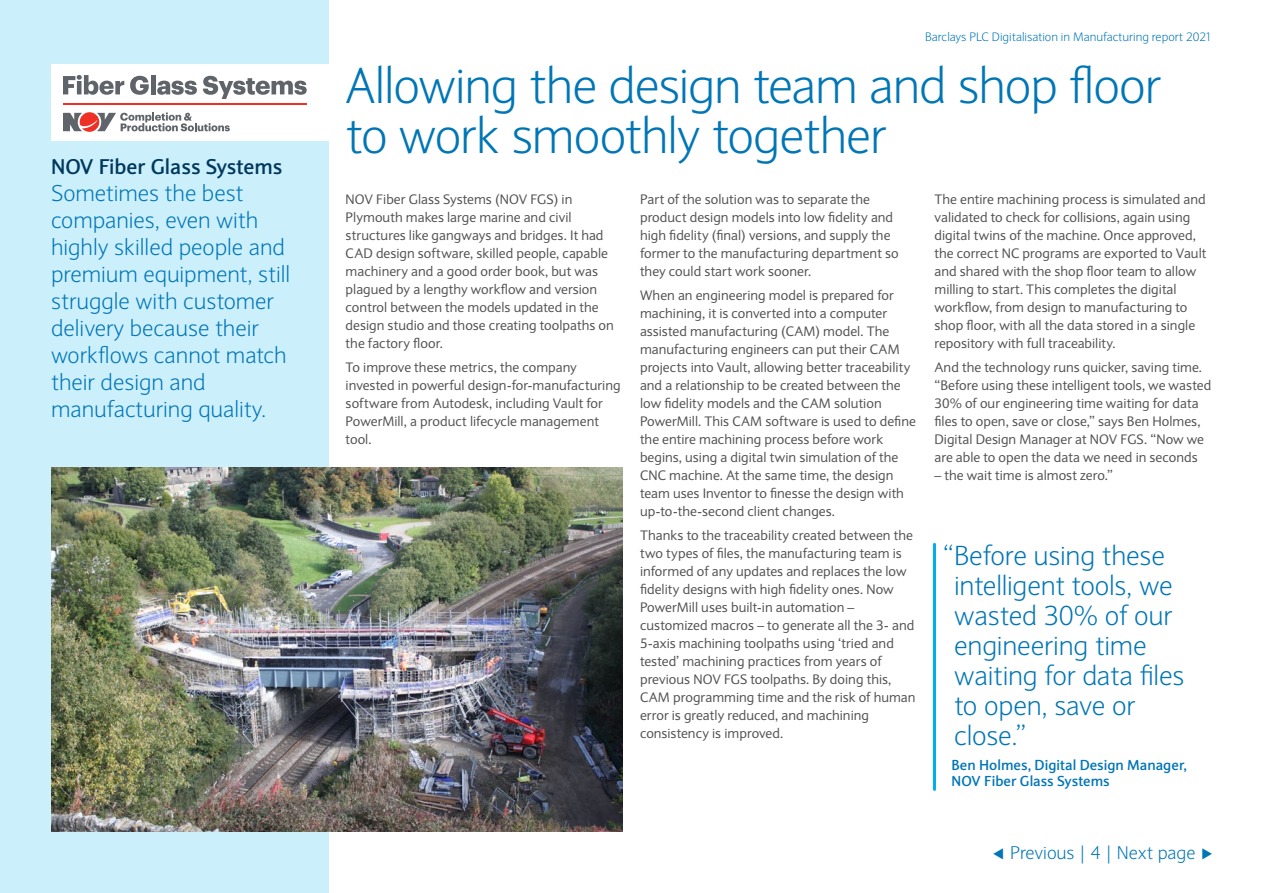
<style>
.page{position:relative;width:1263px;height:893px;background:#fff}
.page>*{position:absolute;margin:0;border:0;box-sizing:border-box;transform-origin:0 0}
.t1{font:300 49.5px/50.2px "Expert Sans";letter-spacing:-.02em;color:#0076b6}
.BigQuote{font:300 27px/30px "Expert Sans";letter-spacing:-.005em;color:#0076b6}
.Client_CS_Title_body{font:300 22.5px/27px "Expert Sans";color:#0076b6}
.Client_CS_Title{font:700 21px "Expert Sans";color:#00395d}
.t2{font:300 18px "Expert Sans";letter-spacing:-.005em;color:#0076b6}
.t3{font:700 14.25px/16.5px "Expert Sans";color:#0076b6}
.SR_Body{font:13.5px/18px "Expert Sans";letter-spacing:.005em;color:#515151}
.t4{font:300 12px "Expert Sans";color:#0076b6}
.s1{font-family:"Proxima Nova";font-weight:400}
</style>
<div class="page">
<div style="left:0;top:0;width:329px;height:893px;background:#cceffc"></div>
<img style="left:51px;top:468px;width:572px;height:363px">
<div style="left:51px;top:64px;width:277px;height:76px;background:#fff"></div>
<hr style="left:63px;top:103px;width:243px;height:2px;background:#ee3124">
<svg style="left:63px;top:112px;width:167px;height:20px"></svg>
<svg style="left:63px;top:75px;width:61px;height:20px"></svg>
<svg style="left:130px;top:76px;width:19px;height:19px"></svg>
<hr style="left:151px;top:75px;width:4px;height:19px;background:#5f636a">
<svg style="left:157px;top:81px;width:40px;height:14px"></svg>
<svg style="left:203px;top:76px;width:104px;height:23px"></svg>
<hr style="left:933px;top:544px;width:3px;height:245px;background:#00aeef">
<h3 class="Client_CS_Title" style="left:51px;top:153px;width:233px">NOV Fiber Glass Systems</h3>
<p class="Client_CS_Title_body" style="left:51px;top:180px;width:241px">Sometimes the best companies, even with highly skilled people and premium equipment, still struggle with customer delivery because their workflows cannot match their design and manufacturing quality.</p>
<p class="t4" style="left:925px;top:30px;width:289px">Barclays PLC Digitalisation in Manufacturing report 2021</p>
<h1 class="t1" style="left:345px;top:60px;width:817px">Allowing the design team and shop floor to work smoothly together</h1>
<p class="SR_Body" style="left:346px;top:190px;width:270px">NOV Fiber Glass Systems (NOV FGS) in Plymouth makes large marine and civil structures like gangways and bridges. It had CAD design software, skilled people, capable machinery and a good order book, but was plagued by a lengthy workflow and version control between the models updated in the design studio and those creating toolpaths on the factory floor.</p>
<p class="SR_Body" style="left:346px;top:358px;width:276px">To improve these metrics, the company invested in powerful design-for-manufacturing software from Autodesk, including Vault for PowerMill, a product lifecycle management tool.</p>
<p class="SR_Body" style="left:640px;top:190px;width:260px">Part of the solution was to separate the product design models into low fidelity and high fidelity (final) versions, and supply the former to the manufacturing department so they could start work sooner.</p>
<p class="SR_Body" style="left:640px;top:286px;width:277px">When an engineering model is prepared for machining, it is converted into a computer assisted manufacturing (CAM) model. The manufacturing engineers can put their CAM projects into Vault, allowing better traceability and a relationship to be created between the low fidelity models and the CAM solution PowerMill. This CAM software is used to define the entire machining process before work begins, using a digital twin simulation of the CNC machine. At the same time, the design team uses Inventor to finesse the design with up-to-the-second client changes.</p>
<p class="SR_Body" style="left:640px;top:526px;width:277px">Thanks to the traceability created between the two types of files, the manufacturing team is informed of any updates and replaces the low fidelity designs with high fidelity ones. Now PowerMill uses built-in automation – customized macros – to generate all the 3- and 5-axis machining toolpaths using ‘tried and tested’ machining practices from years of previous NOV FGS toolpaths. By doing this, CAM programming time and the risk of human error is greatly reduced, and machining consistency is improved.</p>
<p class="SR_Body" style="left:934px;top:190px;width:273px">The entire machining process is simulated and validated to check for collisions, again using digital twins of the machine. Once approved, the correct NC programs are exported to Vault and shared with the shop floor team to allow milling to start. This completes the digital workflow, from design to manufacturing to shop floor, with all the data stored in a single repository with full traceability.</p>
<p class="SR_Body" style="left:934px;top:358px;width:278px">And the technology runs quicker, saving time. “Before using these intelligent tools, we wasted 30% of our engineering time waiting for data files to open, save or close,” says Ben Holmes, Digital Design Manager at NOV FGS. “Now we are able to open the data we need in seconds</p>
<p class="SR_Body" style="left:934px;top:466px;width:180px">– the wait time is almost zero.”</p>
<p class="BigQuote" style="left:954px;top:540px;width:232px;text-indent:-11px">“Before using these intelligent tools, we wasted 30% of our engineering time waiting for data files to open, save or close.”</p>
<h4 class="t3" style="left:951px;top:756px;width:237px">Ben Holmes, Digital Design Manager,<br>NOV Fiber Glass Systems</h4>
<h3 class="t2" style="left:993px;top:842px;width:220px"><span class="s1">⊳</span> Previous | 4 | Next page <span class="s1">⊲</span></h3>
</div>
